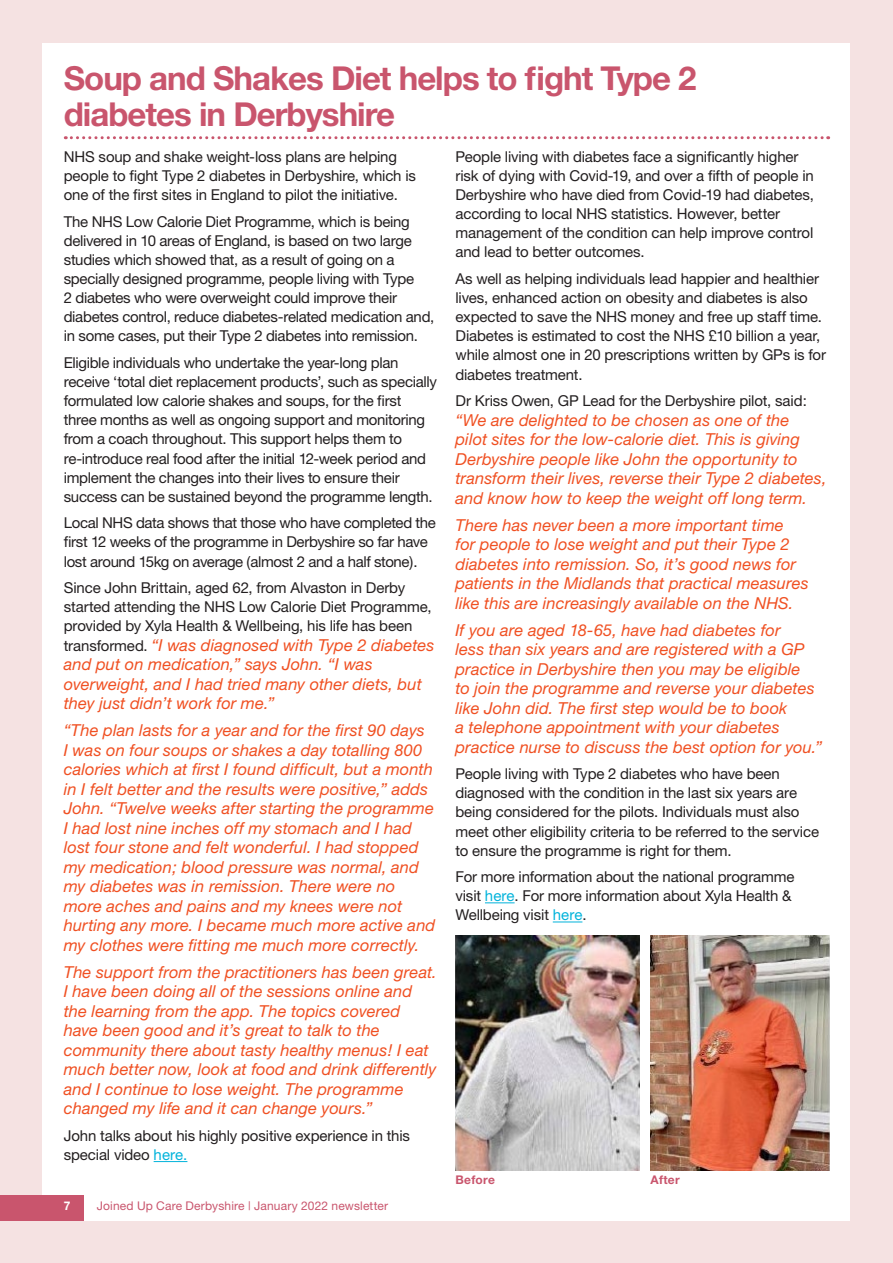
<style>
.page{position:relative;width:893px;height:1263px;background:#f5e2e2}
.page>*{position:absolute;margin:0;border:0;box-sizing:border-box;transform-origin:0 0}
.t1{font:700 33px/36px "Helvetica Neue";letter-spacing:-.03em;color:#c9556d}
.t2{font:italic 16.5px/19.5px "Helvetica Neue";letter-spacing:.005em;color:#f05022}
.t3{font:15px/19.2px "Helvetica Neue";letter-spacing:-.015em;color:#231f20}
.t4{font:12px "Helvetica Neue";letter-spacing:.01em;color:#c9556d}
.bullets_2_col_span{font:700 12px "Helvetica Neue";letter-spacing:.02em;color:#c9556d}
.t5{font:700 12px "Helvetica Neue";color:#fff}
.s1{font-style:normal;font-size:15px;color:#231f20}
.s2{color:#02b3db}
</style>
<div class="page">
<div style="left:43px;top:43px;width:807px;height:1177px;background:#fff"></div>
<svg style="left:65px;top:136px;width:764px;height:3px"></svg>
<hr style="left:154px;top:1161px;width:33px;height:1px;background:#02b3db">
<hr style="left:485px;top:902px;width:30px;height:1px;background:#02b3db">
<svg style="left:553px;top:921px;width:29px;height:1px"></svg>
<div style="left:0;top:1194px;width:83px;height:26px;background:#c9556d"></div>
<img style="left:455px;top:935px;width:185px;height:235px">
<img style="left:651px;top:935px;width:178px;height:235px">
<h1 class="t1" style="left:64px;top:59px;width:634px">Soup and Shakes Diet helps to fight Type 2 diabetes in Derbyshire</h1>
<p class="t3" style="left:64px;top:147px;width:354px">NHS soup and shake weight-loss plans are helping people to fight Type 2 diabetes in Derbyshire, which is one of the first sites in England to pilot the initiative.</p>
<p class="t3" style="left:64px;top:211px;width:372px">The NHS Low Calorie Diet Programme, which is being delivered in 10 areas of England, is based on two large studies which showed that, as a result of going on a specially designed programme, people living with Type<br>2 diabetes who were overweight could improve their diabetes control, reduce diabetes-related medication and, in some cases, put their Type 2 diabetes into remission.</p>
<p class="t3" style="left:64px;top:353px;width:375px">Eligible individuals who undertake the year-long plan receive ‘total diet replacement products’, such as specially formulated low calorie shakes and soups, for the first three months as well as ongoing support and monitoring from a coach throughout. This support helps them to re-introduce real food after the initial 12-week period and implement the changes into their lives to ensure their success can be sustained beyond the programme length.</p>
<p class="t3" style="left:64px;top:513px;width:373px">Local NHS data shows that those who have completed the first 12 weeks of the programme in Derbyshire so far have lost around 15kg on average (almost 2 and a half stone).</p>
<p class="t3" style="left:64px;top:578px;width:369px">Since John Brittain, aged 62, from Alvaston in Derby started attending the NHS Low Calorie Diet Programme, provided by Xyla Health &amp; Wellbeing, his life has been</p>
<p class="t2" style="left:64px;top:635px;width:372px"><span class="s1">transformed.</span> “I was diagnosed with Type 2 diabetes and put on medication,” says John. “I was overweight, and I had tried many other diets, but they just didn’t work for me.”</p>
<p class="t2" style="left:64px;top:720px;width:373px">“The plan lasts for a year and for the first 90 days<br>I was on four soups or shakes a day totalling 800 calories which at first I found difficult, but a month in I felt better and the results were positive,” adds John. “Twelve weeks after starting the programme I had lost nine inches off my stomach and I had lost four stone and felt wonderful. I had stopped my medication; blood pressure was normal, and my diabetes was in remission. There were no more aches and pains and my knees were not hurting any more. I became much more active and my clothes were fitting me much more correctly.</p>
<p class="t2" style="left:64px;top:962px;width:375px">The support from the practitioners has been great.<br>I have been doing all of the sessions online and the learning from the app. The topics covered have been good and it’s great to talk to the community there about tasty healthy menus! I eat much better now, look at food and drink differently and I continue to lose weight. The programme changed my life and it can change yours.”</p>
<p class="t3" style="left:64px;top:1126px;width:348px">John talks about his highly positive experience in this special video <span class="s2">here.</span></p>
<p class="t3" style="left:455px;top:147px;width:360px">People living with diabetes face a significantly higher risk of dying with Covid-19, and over a fifth of people in Derbyshire who have died from Covid-19 had diabetes, according to local NHS statistics. However, better management of the condition can help improve control and lead to better outcomes.</p>
<p class="t3" style="left:455px;top:269px;width:372px">As well as helping individuals lead happier and healthier lives, enhanced action on obesity and diabetes is also expected to save the NHS money and free up staff time.<br>Diabetes is estimated to cost the NHS £10 billion a year, while almost one in 20 prescriptions written by GPs is for diabetes treatment.</p>
<p class="t3" style="left:455px;top:391px;width:353px">Dr Kriss Owen, GP Lead for the Derbyshire pilot, said:</p>
<p class="t2" style="left:455px;top:410px;width:373px">“We are delighted to be chosen as one of the<br>pilot sites for the low-calorie diet. This is giving Derbyshire people like John the opportunity to transform their lives, reverse their Type 2 diabetes, and know how to keep the weight off long term.</p>
<p class="t2" style="left:455px;top:515px;width:355px">There has never been a more important time<br>for people to lose weight and put their Type 2 diabetes into remission. So, it’s good news for patients in the Midlands that practical measures like this are increasingly available on the NHS.</p>
<p class="t2" style="left:455px;top:620px;width:368px">If you are aged 18-65, have had diabetes for<br>less than six years and are registered with a GP practice in Derbyshire then you may be eligible<br>to join the programme and reverse your diabetes like John did. The first step would be to book<br>a telephone appointment with your diabetes practice nurse to discuss the best option for you.”</p>
<p class="t3" style="left:455px;top:764px;width:365px">People living with Type 2 diabetes who have been diagnosed with the condition in the last six years are being considered for the pilots. Individuals must also meet other eligibility criteria to be referred to the service to ensure the programme is right for them.</p>
<p class="t3" style="left:455px;top:867px;width:341px">For more information about the national programme visit <span class="s2">here</span>. For more information about Xyla Health &amp;<br>Wellbeing visit <span class="s2">here</span>.</p>
<p class="t5" style="left:64px;top:1198px;width:8px">7</p>
<p class="t4" style="left:97px;top:1199px;width:293px">Joined Up Care Derbyshire | January 2022 newsletter</p>
<p class="bullets_2_col_span" style="left:455px;top:1173px;width:41px">Before</p>
<p class="bullets_2_col_span" style="left:651px;top:1173px;width:31px">After</p>
</div>
